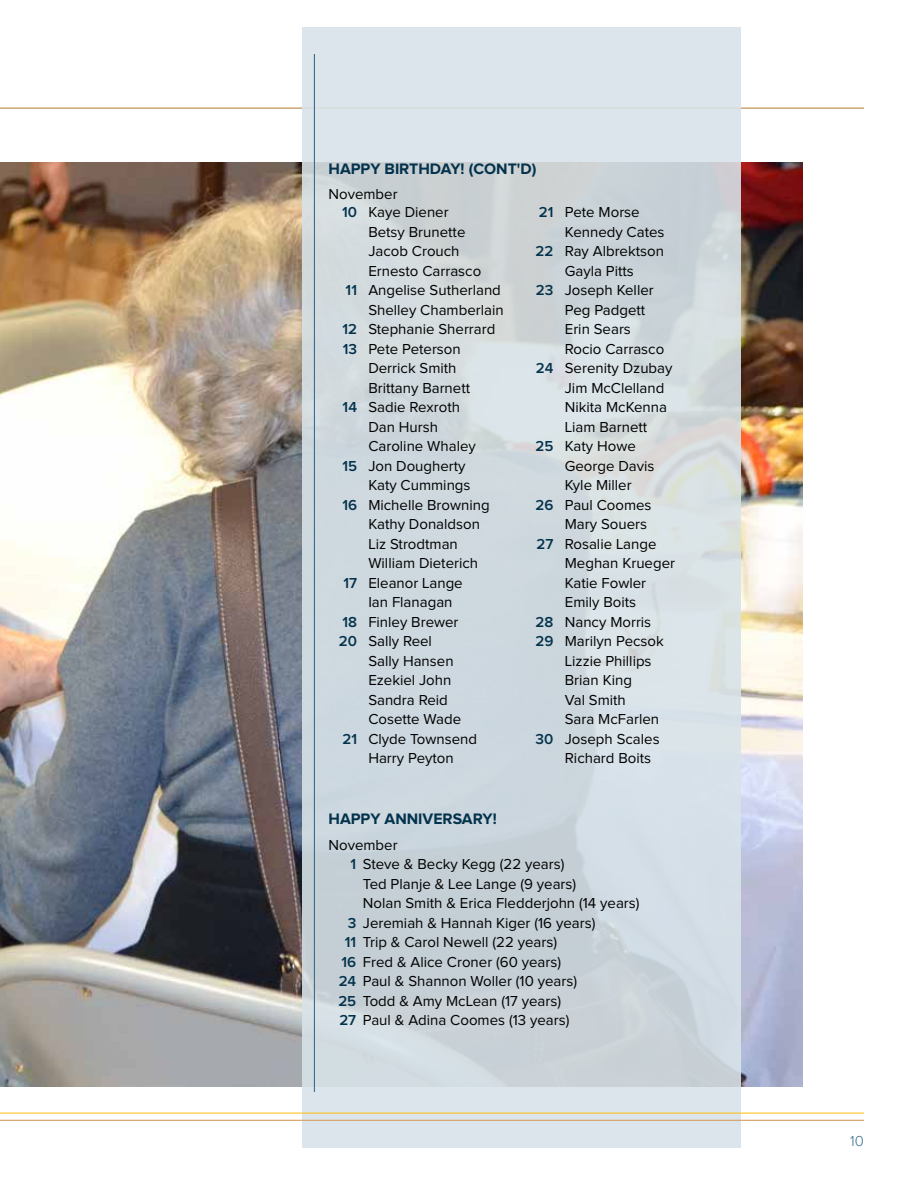
<style>
.page{position:relative;width:918px;height:1188px;background:#fff}
.page>*{position:absolute;margin:0;border:0;box-sizing:border-box;transform-origin:0 0}
.t1{font:700 15.75px "Proxima Nova";color:#03324c}
.t2{font:15px/19.5px "Proxima Nova";color:#000}
.t3{font:600 15px/19.5px "Proxima Nova";color:#03324c}
.t4{font:300 15px "Proxima Nova";color:#396e8f}
.s1{font-weight:600;color:#03324c}
</style>
<div class="page">
<img style="left:0;top:162px;width:802px;height:925px">
<hr style="left:0;top:108px;width:864px;height:1px;background:#ba8746">
<div style="left:302px;top:27px;width:439px;height:1121px;background:#d0d9df"></div>
<hr style="left:314px;top:54px;width:1px;height:1038px;background:#396e8f">
<hr style="left:0;top:1120px;width:864px;height:1px;background:#d59e60">
<hr style="left:0;top:1113px;width:864px;height:1px;background:#ffc222">
<p class="t1" style="left:328px;top:162px;width:209px">HAPPY BIRTHDAY! (CONT'D)</p>
<p class="t2" style="left:328px;top:185px;width:71px">November</p>
<p class="t3" style="left:342px;top:203px;width:16px">10</p>
<p class="t3" style="left:346px;top:281px;width:13px">11</p>
<p class="t3" style="left:342px;top:320px;width:16px">12<br>13</p>
<p class="t3" style="left:343px;top:398px;width:16px">14</p>
<p class="t3" style="left:342px;top:457px;width:16px">15</p>
<p class="t3" style="left:342px;top:496px;width:16px">16</p>
<p class="t3" style="left:343px;top:574px;width:15px">17</p>
<p class="t3" style="left:339px;top:613px;width:20px">18<br>20</p>
<p class="t3" style="left:342px;top:730px;width:16px">21</p>
<p class="t2" style="left:368px;top:203px;width:137px">Kaye Diener<br>Betsy Brunette<br>Jacob Crouch<br>Ernesto Carrasco<br>Angelise Sutherland<br>Shelley Chamberlain<br>Stephanie Sherrard<br>Pete Peterson<br>Derrick Smith<br>Brittany Barnett<br>Sadie Rexroth<br>Dan Hursh<br>Caroline Whaley<br>Jon Dougherty<br>Katy Cummings<br>Michelle Browning<br>Kathy Donaldson<br>Liz Strodtman<br>William Dieterich<br>Eleanor Lange<br>Ian Flanagan<br>Finley Brewer<br>Sally Reel<br>Sally Hansen<br>Ezekiel John<br>Sandra Reid<br>Cosette Wade<br>Clyde Townsend<br>Harry Peyton</p>
<p class="t3" style="left:539px;top:203px;width:16px">21</p>
<p class="t3" style="left:536px;top:242px;width:19px">22</p>
<p class="t3" style="left:536px;top:281px;width:19px">23</p>
<p class="t3" style="left:536px;top:359px;width:19px">24</p>
<p class="t3" style="left:536px;top:437px;width:19px">25</p>
<p class="t3" style="left:536px;top:496px;width:19px">26</p>
<p class="t3" style="left:537px;top:535px;width:18px">27</p>
<p class="t3" style="left:536px;top:613px;width:19px">28<br>29</p>
<p class="t3" style="left:536px;top:730px;width:19px">30</p>
<p class="t2" style="left:565px;top:203px;width:112px">Pete Morse<br>Kennedy Cates<br>Ray Albrektson<br>Gayla Pitts<br>Joseph Keller<br>Peg Padgett<br>Erin Sears<br>Rocio Carrasco<br>Serenity Dzubay<br>Jim McClelland<br>Nikita McKenna<br>Liam Barnett<br>Katy Howe<br>George Davis<br>Kyle Miller<br>Paul Coomes<br>Mary Souers<br>Rosalie Lange<br>Meghan Krueger<br>Katie Fowler<br>Emily Boits<br>Nancy Morris<br>Marilyn Pecsok<br>Lizzie Phillips<br>Brian King<br>Val Smith<br>Sara McFarlen<br>Joseph Scales<br>Richard Boits</p>
<p class="t1" style="left:328px;top:811px;width:170px">HAPPY ANNIVERSARY!</p>
<p class="t2" style="left:328px;top:836px;width:71px">November</p>
<p class="t2" style="left:351px;top:855px;width:215px"><span class="s1">1</span> Steve &amp; Becky Kegg (22 years)</p>
<p class="t2" style="left:363px;top:875px;width:278px">Ted Planje &amp; Lee Lange (9 years)<br>Nolan Smith &amp; Erica Fledderjohn (14 years)</p>
<p class="t2" style="left:348px;top:914px;width:249px"><span class="s1">3</span> Jeremiah &amp; Hannah Kiger (16 years)</p>
<p class="t2" style="left:345px;top:933px;width:214px"><span class="s1">11</span> Trip &amp; Carol Newell (22 years)</p>
<p class="t2" style="left:342px;top:953px;width:221px"><span class="s1">16</span> Fred &amp; Alice Croner (60 years)</p>
<p class="t2" style="left:339px;top:972px;width:240px"><span class="s1">24</span> Paul &amp; Shannon Woller (10 years)</p>
<p class="t2" style="left:338px;top:992px;width:224px"><span class="s1">25</span> Todd &amp; Amy McLean (17 years)</p>
<p class="t2" style="left:339px;top:1011px;width:232px"><span class="s1">27</span> Paul &amp; Adina Coomes (13 years)</p>
<p class="t4" style="left:850px;top:1134px;width:15px">10</p>
</div>
